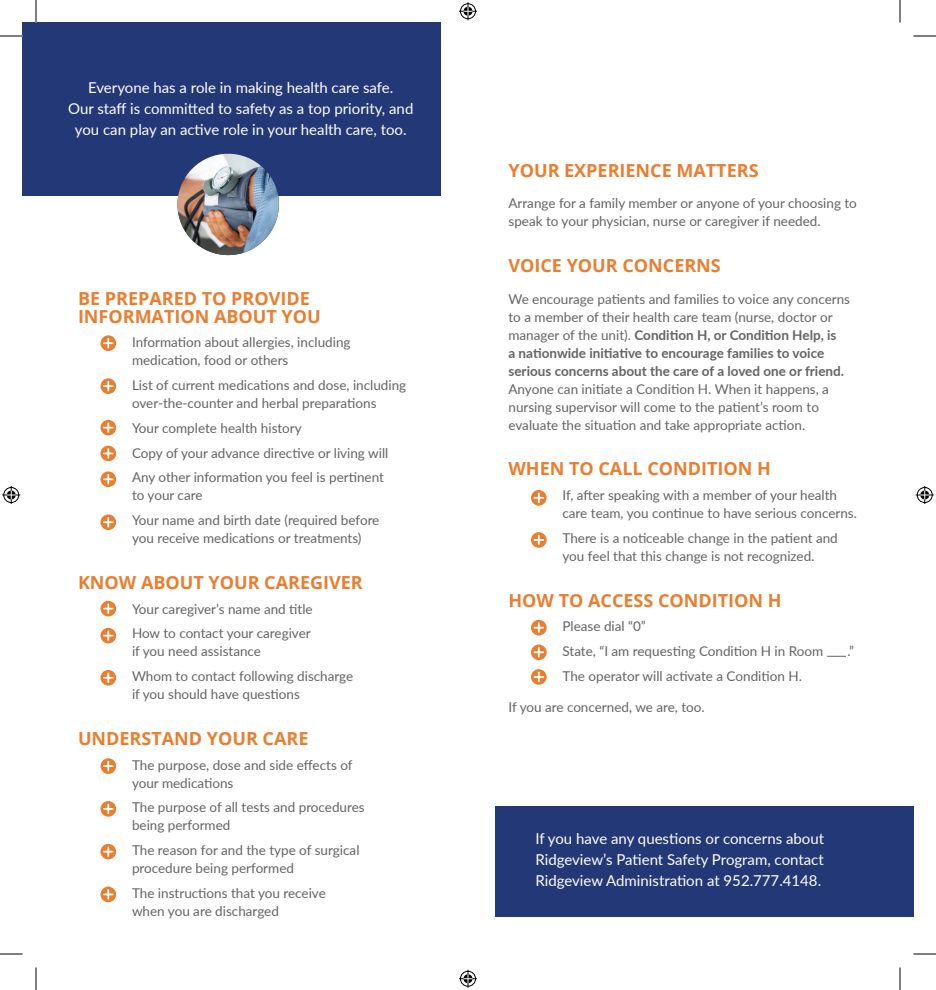
<style>
.page{position:relative;width:936px;height:990px;background:#fff}
.page>*{position:absolute;margin:0;border:0;box-sizing:border-box;transform-origin:0 0}
.t1{font:700 18px/18px "Open Sans";color:#e97e31}
.t2{font:15px/21px "Lato";color:#fff;text-align:justify}
.t3{font:13.5px/18px "Lato";color:#636366}
.t4{font:700 13.5px/18px "Lato";color:#636366}
.s1{font-weight:400}
</style>
<div class="page">
<div style="left:22px;top:22px;width:419px;height:174px;background:#233876"></div>
<div style="left:495px;top:806px;width:419px;height:110px;background:#233876"></div>
<img style="left:177px;top:154px;width:102px;height:101px;border-radius:51px">
<svg style="left:100px;top:335px;width:16px;height:16px"></svg>
<svg style="left:104px;top:339px;width:9px;height:9px"></svg>
<svg style="left:100px;top:378px;width:16px;height:16px"></svg>
<svg style="left:104px;top:382px;width:9px;height:9px"></svg>
<svg style="left:100px;top:420px;width:16px;height:15px"></svg>
<svg style="left:104px;top:423px;width:9px;height:9px"></svg>
<svg style="left:100px;top:446px;width:16px;height:15px"></svg>
<svg style="left:104px;top:449px;width:9px;height:9px"></svg>
<svg style="left:100px;top:471px;width:16px;height:16px"></svg>
<svg style="left:104px;top:475px;width:9px;height:9px"></svg>
<svg style="left:531px;top:490px;width:16px;height:16px"></svg>
<svg style="left:534px;top:493px;width:9px;height:9px"></svg>
<svg style="left:531px;top:532px;width:16px;height:16px"></svg>
<svg style="left:534px;top:536px;width:9px;height:8px"></svg>
<svg style="left:531px;top:620px;width:16px;height:16px"></svg>
<svg style="left:534px;top:623px;width:9px;height:9px"></svg>
<svg style="left:531px;top:645px;width:16px;height:15px"></svg>
<svg style="left:534px;top:648px;width:9px;height:9px"></svg>
<svg style="left:531px;top:669px;width:16px;height:16px"></svg>
<svg style="left:534px;top:673px;width:9px;height:8px"></svg>
<svg style="left:100px;top:514px;width:16px;height:16px"></svg>
<svg style="left:104px;top:518px;width:9px;height:9px"></svg>
<svg style="left:100px;top:601px;width:16px;height:15px"></svg>
<svg style="left:104px;top:604px;width:9px;height:9px"></svg>
<svg style="left:100px;top:628px;width:16px;height:15px"></svg>
<svg style="left:104px;top:631px;width:9px;height:9px"></svg>
<svg style="left:100px;top:670px;width:16px;height:16px"></svg>
<svg style="left:104px;top:673px;width:9px;height:9px"></svg>
<svg style="left:100px;top:758px;width:16px;height:16px"></svg>
<svg style="left:104px;top:762px;width:9px;height:9px"></svg>
<svg style="left:100px;top:801px;width:16px;height:16px"></svg>
<svg style="left:104px;top:804px;width:9px;height:9px"></svg>
<svg style="left:100px;top:844px;width:16px;height:15px"></svg>
<svg style="left:104px;top:847px;width:9px;height:9px"></svg>
<svg style="left:100px;top:887px;width:16px;height:15px"></svg>
<svg style="left:104px;top:890px;width:9px;height:9px"></svg>
<svg style="left:827px;top:656px;width:19px;height:1px"></svg>
<svg style="left:0;top:36px;width:22px;height:1px"></svg>
<svg style="left:914px;top:36px;width:22px;height:1px"></svg>
<svg style="left:0;top:954px;width:22px;height:1px"></svg>
<svg style="left:914px;top:954px;width:22px;height:1px"></svg>
<svg style="left:36px;top:0;width:1px;height:22px"></svg>
<svg style="left:36px;top:968px;width:1px;height:22px"></svg>
<svg style="left:900px;top:0;width:1px;height:22px"></svg>
<svg style="left:900px;top:968px;width:1px;height:22px"></svg>
<svg style="left:459px;top:2px;width:18px;height:18px"></svg>
<svg style="left:459px;top:970px;width:18px;height:18px"></svg>
<svg style="left:2px;top:486px;width:18px;height:18px"></svg>
<svg style="left:916px;top:486px;width:18px;height:18px"></svg>
<p class="t2" style="left:68px;top:77px;width:347px;text-align:center">Everyone has a role in making health care safe.<br>Our staff is committed to safety as a top priority, and you can play an active role in your health care, too.</p>
<h1 class="t1" style="left:78px;top:289px;width:244px">BE PREPARED TO PROVIDE<br>INFORMATION ABOUT YOU</h1>
<p class="t3" style="left:132px;top:333px;width:220px">Information about allergies, including medication, food or others</p>
<p class="t3" style="left:132px;top:376px;width:276px">List of current medications and dose, including over-the-counter and herbal preparations</p>
<p class="t3" style="left:132px;top:415px;width:258px;line-height:24.8px">Your complete health history<br>Copy of your advance directive or living will<br>Any other information you feel is pertinent</p>
<p class="t3" style="left:132px;top:483px;width:249px;line-height:24.8px">to your care<br>Your name and birth date (required before</p>
<p class="t3" style="left:132px;top:529px;width:231px">you receive medications or treatments)</p>
<h1 class="t1" style="left:78px;top:573px;width:286px">KNOW ABOUT YOUR CAREGIVER</h1>
<p class="t3" style="left:132px;top:596px;width:182px;line-height:24.8px">Your caregiver’s name and title<br>How to contact your caregiver</p>
<p class="t3" style="left:132px;top:639px;width:223px;line-height:24.8px">if you need assistance<br>Whom to contact following discharge</p>
<p class="t3" style="left:132px;top:685px;width:169px">if you should have questions</p>
<h1 class="t1" style="left:78px;top:729px;width:232px">UNDERSTAND YOUR CARE</h1>
<p class="t3" style="left:132px;top:755px;width:222px">The purpose, dose and side effects of your medications</p>
<p class="t3" style="left:132px;top:798px;width:234px">The purpose of all tests and procedures being performed</p>
<p class="t3" style="left:132px;top:841px;width:229px">The reason for and the type of surgical procedure being performed</p>
<p class="t3" style="left:132px;top:883px;width:195px">The instructions that you receive when you are discharged</p>
<h1 class="t1" style="left:508px;top:161px;width:252px">YOUR EXPERIENCE MATTERS</h1>
<p class="t3" style="left:508px;top:194px;width:350px">Arrange for a family member or anyone of your choosing to speak to your physician, nurse or caregiver if needed.</p>
<h1 class="t1" style="left:508px;top:256px;width:214px">VOICE YOUR CONCERNS</h1>
<p class="t4" style="left:508px;top:289px;width:343px"><span class="s1">We encourage patients and families to voice any concerns to a member of their health care team (nurse, doctor or manager of the unit).</span> Condition H, or Condition Help, is<br>a nationwide initiative to encourage families to voice serious concerns about the care of a loved one or friend.</p>
<p class="t3" style="left:508px;top:379px;width:322px">Anyone can initiate a Condition H. When it happens, a nursing supervisor will come to the patient’s room to evaluate the situation and take appropriate action.</p>
<h1 class="t1" style="left:508px;top:460px;width:264px">WHEN TO CALL CONDITION H</h1>
<p class="t3" style="left:562px;top:486px;width:296px">If, after speaking with a member of your health care team, you continue to have serious concerns.</p>
<p class="t3" style="left:562px;top:529px;width:277px">There is a noticeable change in the patient and you feel that this change is not recognized.</p>
<h1 class="t1" style="left:508px;top:591px;width:275px">HOW TO ACCESS CONDITION H</h1>
<p class="t3" style="left:562px;top:614px;width:262px;line-height:24.8px">Please dial “0”<br>State, “I am requesting Condition H in Room</p>
<p class="t3" style="left:847px;top:642px;width:8px">.”</p>
<p class="t3" style="left:562px;top:667px;width:241px">The operator will activate a Condition H.</p>
<p class="t3" style="left:508px;top:698px;width:198px">If you are concerned, we are, too.</p>
<p class="t2" style="left:536px;top:827px;width:290px">If you have any questions or concerns about Ridgeview’s Patient Safety Program, contact Ridgeview Administration at 952.777.4148.</p>
</div>
